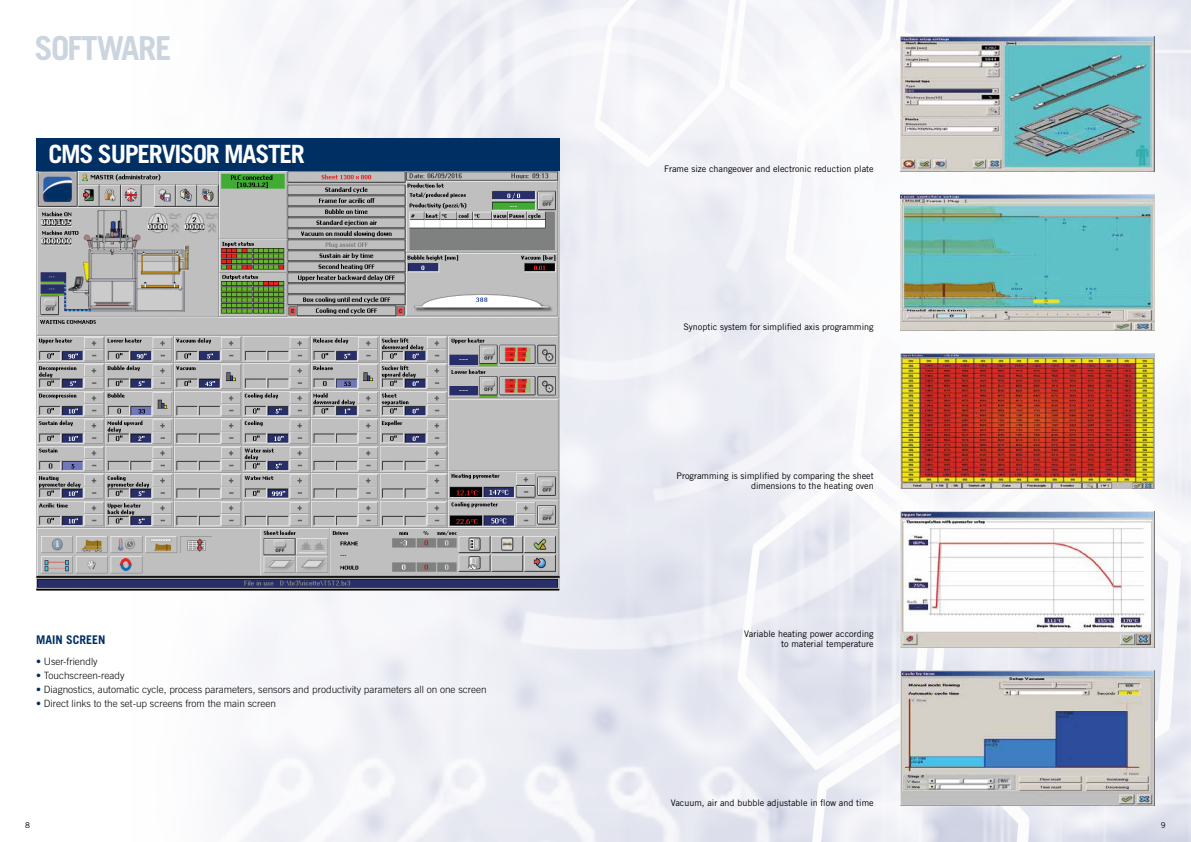
<style>
.page{position:relative;width:1191px;height:842px;background:#fff}
.page>*{position:absolute;margin:0;border:0;box-sizing:border-box;transform-origin:0 0}
.t1{font:700 33.1px "Trade Gothic LT Std";letter-spacing:-.045em;color:#cbd5df}
.t2{font:700 25.2px "Trade Gothic LT Std";letter-spacing:-.05em;color:#fff}
.t3{font:700 12px "Trade Gothic LT Std";color:#003063}
.t4{font:300 10px "Trade Gothic LT Std";color:#000}
.t5{font:9px/10px "Trade Gothic LT Std";color:#000;text-align:right}
.t6{font:8px "Trade Gothic LT Std";color:#000}
.s1{font-weight:400;color:#003063}
</style>
<div class="page">
<img style="left:228px;top:0;width:963px;height:842px">
<img style="left:36px;top:170px;width:523px;height:421px">
<div style="left:36px;top:138px;width:523px;height:32px;background:#003063"></div>
<img style="left:900px;top:670px;width:255px;height:136px">
<img style="left:900px;top:512px;width:255px;height:135px">
<img style="left:900px;top:353px;width:255px;height:136px">
<img style="left:900px;top:195px;width:255px;height:135px">
<img style="left:900px;top:36px;width:255px;height:136px">
<h1 class="t1" style="left:35px;top:28px;width:138px">SOFTWARE</h1>
<h2 class="t2" style="left:48px;top:138px;width:258px">CMS SUPERVISOR MASTER</h2>
<h3 class="t3" style="left:36px;top:632px;width:71px">MAIN SCREEN</h3>
<p class="t4" style="left:36px;top:656px;width:63px"><span class="s1">•</span> User-friendly</p>
<p class="t4" style="left:36px;top:670px;width:90px"><span class="s1">•</span> Touchscreen-ready</p>
<p class="t4" style="left:36px;top:684px;width:452px"><span class="s1">•</span> Diagnostics, automatic cycle, process parameters, sensors and productivity parameters all on one screen</p>
<p class="t4" style="left:36px;top:698px;width:242px"><span class="s1">•</span> Direct links to the set-up screens from the main screen</p>
<p class="t5" style="left:664px;top:163px;width:211px">Frame size changeover and electronic reduction plate</p>
<p class="t5" style="left:683px;top:322px;width:192px">Synoptic system for simplified axis programming</p>
<p class="t5" style="left:676px;top:470px;width:198px">Programming is simplified by comparing the sheet dimensions to the heating oven</p>
<p class="t5" style="left:744px;top:629px;width:131px">Variable heating power according to material temperature</p>
<p class="t5" style="left:670px;top:798px;width:204px">Vacuum, air and bubble adjustable in flow and time</p>
<p class="t6" style="left:25px;top:820px;width:6px">8</p>
<p class="t6" style="left:1160px;top:820px;width:6px">9</p>
</div>
